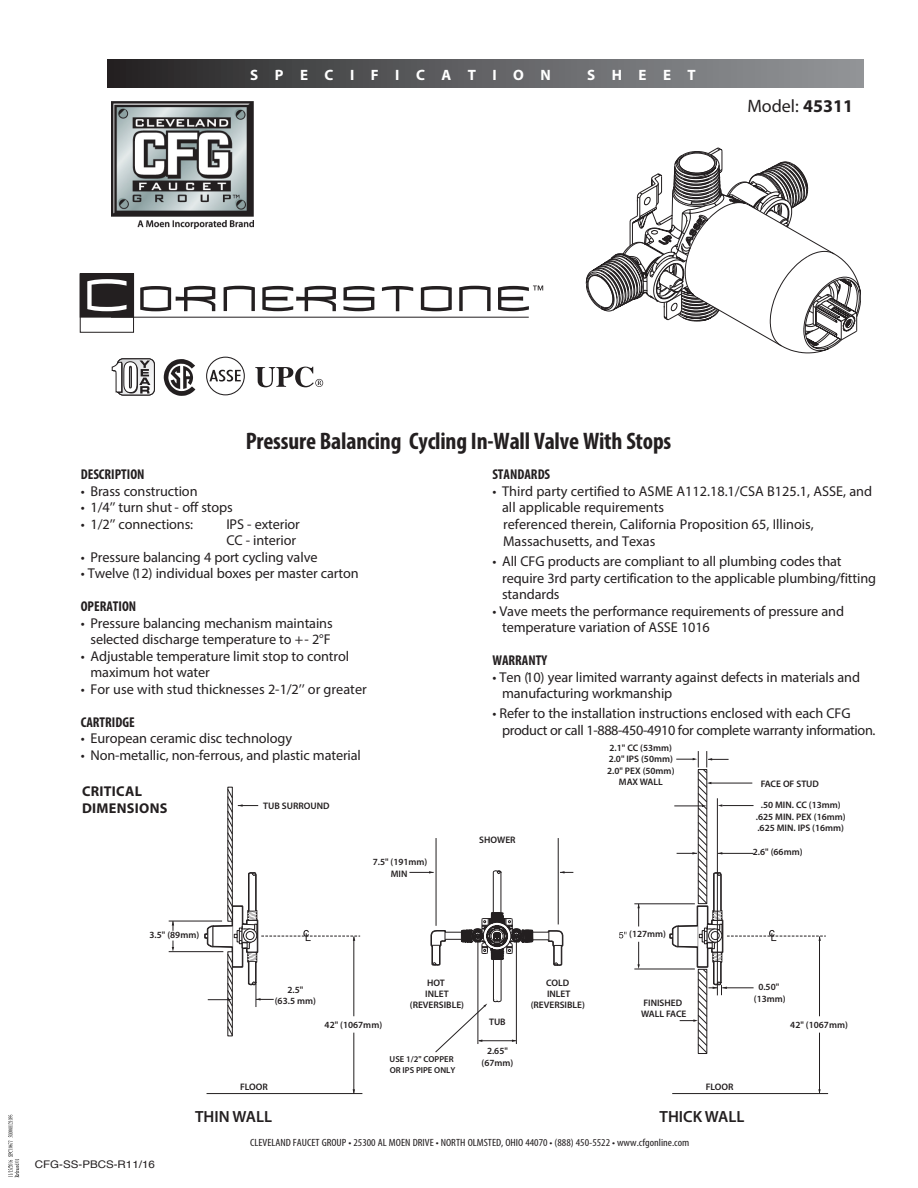
<style>
.page{position:relative;width:918px;height:1188px;background:#fff}
.page>*{position:absolute;margin:0;border:0;box-sizing:border-box;transform-origin:0 0}
.t1{font:700 condensed 24px "Myriad Pro";letter-spacing:-.01em;color:#231f20}
.t2{font:18px "Myriad Pro";color:#231f20}
.t3{font:600 16.2px "Myriad Pro";color:#231f20}
.t4{font:700 15px "Myriad Pro";letter-spacing:1.1em;color:#fff}
.t5{font:14.25px/16.5px "Myriad Pro";letter-spacing:-.01em;color:#231f20}
.t6{font:700 condensed 14.25px "Myriad Pro";color:#231f20}
.t7{font:700 14.25px/16.5px "Myriad Pro";letter-spacing:.02em;color:#231f20}
.t8{font:condensed 10.5px "Myriad Pro";color:#231f20;scale:1.1 1}
.t9{font:10.5px "Helvetica";color:#231f20;scale:1.1 1}
.t10{font:600 9.45px/11.4px "Myriad Pro";color:#231f20;text-align:center}
.t11{font:600 8.7px/10.4px "Myriad Pro";color:#231f20}
.s1{font-weight:700}
</style>
<div class="page">
<div style="left:108px;top:59px;width:756px;height:28px;background:linear-gradient(to right,#282627,#96999d)"></div>
<img style="left:111px;top:102px;width:142px;height:126px">
<div style="left:80px;top:274px;width:54px;height:59px;border:1px solid #231f20"></div>
<div style="left:80px;top:274px;width:54px;height:43px;background:#231f20"></div>
<hr style="left:111px;top:317px;width:418px;height:1px;background:#231f20">
<svg style="left:87px;top:279px;width:40px;height:32px"></svg>
<svg style="left:140px;top:286px;width:75px;height:25px"></svg>
<svg style="left:224px;top:286px;width:31px;height:25px"></svg>
<svg style="left:262px;top:286px;width:74px;height:25px"></svg>
<svg style="left:344px;top:286px;width:30px;height:25px"></svg>
<svg style="left:382px;top:286px;width:31px;height:25px"></svg>
<svg style="left:421px;top:286px;width:31px;height:25px"></svg>
<svg style="left:459px;top:286px;width:32px;height:25px"></svg>
<svg style="left:498px;top:286px;width:45px;height:25px"></svg>
<svg style="left:164px;top:359px;width:31px;height:37px"></svg>
<div style="left:117px;top:358px;width:38px;height:38px;border:1px solid #231f20;border-radius:6px"></div>
<svg style="left:112px;top:359px;width:42px;height:36px"></svg>
<svg style="left:209px;top:370px;width:32px;height:12px"></svg>
<div style="left:206px;top:357px;width:39px;height:38px;border:1px solid #231f20;border-radius:50%"></div>
<svg style="left:255px;top:367px;width:68px;height:20px"></svg>
<hr style="left:672px;top:1093px;width:156px;height:1px;background:#231f20">
<hr style="left:634px;top:969px;width:61px;height:1px;background:#231f20">
<hr style="left:634px;top:904px;width:61px;height:1px;background:#231f20">
<hr style="left:819px;top:1033px;width:1px;height:60px;background:#231f20">
<hr style="left:207px;top:1093px;width:155px;height:1px;background:#231f20">
<svg style="left:172px;top:941px;width:2px;height:10px"></svg>
<svg style="left:172px;top:922px;width:2px;height:9px"></svg>
<hr style="left:169px;top:951px;width:54px;height:1px;background:#231f20">
<hr style="left:169px;top:921px;width:53px;height:1px;background:#231f20">
<hr style="left:354px;top:1033px;width:1px;height:60px;background:#231f20">
<svg style="left:203px;top:788px;width:157px;height:248px"></svg>
<svg style="left:244px;top:929px;width:13px;height:13px"></svg>
<div style="left:243px;top:929px;width:14px;height:14px;border:1px solid #231f20;border-radius:50%"></div>
<div style="left:246px;top:932px;width:8px;height:8px;background:#fff;border-radius:50%"></div>
<div style="left:246px;top:931px;width:8px;height:9px;border:1px solid #231f20;border-radius:50%"></div>
<hr style="left:436px;top:838px;width:1px;height:88px;background:#231f20">
<hr style="left:558px;top:838px;width:1px;height:86px;background:#231f20">
<svg style="left:637px;top:904px;width:3px;height:22px"></svg>
<svg style="left:637px;top:942px;width:3px;height:27px"></svg>
<svg style="left:668px;top:751px;width:158px;height:303px"></svg>
<svg style="left:619px;top:932px;width:8px;height:6px"></svg>
<svg style="left:409px;top:869px;width:164px;height:184px"></svg>
<svg style="left:586px;top:148px;width:271px;height:201px"></svg>
<svg style="left:8px;top:1115px;width:11px;height:62px"></svg>
<p class="t4" style="left:250px;top:65px;width:302px">SPECIFICATION</p>
<p class="t4" style="left:587px;top:65px;width:110px">SHEET</p>
<p class="t2" style="left:747px;top:95px;width:107px">Model: <span class="s1">45311</span></p>
<p class="t1" style="left:246px;top:426px;width:427px">Pressure Balancing Cycling In-Wall Valve With Stops</p>
<p class="t6" style="left:81px;top:466px;width:65px">DESCRIPTION</p>
<p class="t5" style="left:81px;top:482px;width:118px">• Brass construction</p>
<p class="t5" style="left:81px;top:499px;width:154px">• 1/4’’ turn shut - off stops</p>
<p class="t5" style="left:81px;top:515px;width:114px">• 1/2’’ connections:</p>
<p class="t5" style="left:226px;top:515px;width:75px">IPS - exterior<br>CC - interior</p>
<p class="t5" style="left:81px;top:548px;width:238px">• Pressure balancing 4 port cycling valve</p>
<p class="t5" style="left:81px;top:565px;width:279px">• Twelve (12) individual boxes per master carton</p>
<p class="t6" style="left:81px;top:598px;width:57px">OPERATION</p>
<p class="t5" style="left:81px;top:614px;width:253px;text-align:center">• Pressure balancing mechanism maintains selected discharge temperature to +- 2°F</p>
<p class="t5" style="left:91px;top:647px;width:260px;text-indent:-10px">• Adjustable temperature limit stop to control maximum hot water</p>
<p class="t5" style="left:81px;top:680px;width:288px">• For use with stud thicknesses 2-1/2’’ or greater</p>
<p class="t6" style="left:81px;top:713px;width:56px">CARTRIDGE</p>
<p class="t5" style="left:81px;top:730px;width:213px">• European ceramic disc technology</p>
<p class="t5" style="left:81px;top:746px;width:282px">• Non-metallic, non-ferrous, and plastic material</p>
<p class="t7" style="left:82px;top:783px;width:87px">CRITICAL<br>DIMENSIONS</p>
<p class="t10" style="left:263px;top:800px;width:68px">TUB SURROUND</p>
<p class="t6" style="left:492px;top:466px;width:59px">STANDARDS</p>
<p class="t5" style="left:502px;top:482px;width:372px;text-indent:-10px">• Third party certified to ASME A112.18.1/CSA B125.1, ASSE, and all applicable requirements</p>
<p class="t5" style="left:503px;top:516px;width:312px">referenced therein, California Proposition 65, Illinois,<br>Massachusetts, and Texas</p>
<p class="t5" style="left:502px;top:553px;width:375px;text-indent:-10px">• All CFG products are compliant to all plumbing codes that require 3rd party certification to the applicable plumbing/fitting standards</p>
<p class="t5" style="left:492px;top:602px;width:353px">• Vave meets the performance requirements of pressure and</p>
<p class="t5" style="left:502px;top:619px;width:209px">temperature variation of ASSE 1016</p>
<p class="t6" style="left:492px;top:651px;width:56px">WARRANTY</p>
<p class="t5" style="left:502px;top:668px;width:359px;text-indent:-10px">• Ten (10) year limited warranty against defects in materials and manufacturing workmanship</p>
<p class="t5" style="left:502px;top:705px;width:375px;text-indent:-10px">• Refer to the installation instructions enclosed with each CFG product or call 1-888-450-4910 for complete warranty information.</p>
<p class="t10" style="left:607px;top:742px;width:69px">2.1" CC (53mm)<br>2.0" IPS (50mm)<br>2.0" PEX (50mm)<br>MAX WALL</p>
<p class="t10" style="left:761px;top:778px;width:60px">FACE OF STUD</p>
<p class="t10" style="left:756px;top:799px;width:91px">.50 MIN. CC (13mm) .625 MIN. PEX (16mm) .625 MIN. IPS (16mm)</p>
<p class="t10" style="left:479px;top:834px;width:38px">SHOWER</p>
<p class="t10" style="left:753px;top:846px;width:51px">2.6" (66mm)</p>
<p class="t10" style="left:373px;top:856px;width:56px">7.5" (191mm)<br>MIN</p>
<p class="t10" style="left:150px;top:929px;width:51px">3.5" (89mm)</p>
<p class="t10" style="left:629px;top:928px;width:38px">(127mm)</p>
<p class="t10" style="left:275px;top:984px;width:43px">2.5"<br>(63.5 mm)</p>
<p class="t10" style="left:240px;top:1080px;width:29px">FLOOR</p>
<p class="t10" style="left:325px;top:1019px;width:59px">42" (1067mm)</p>
<p class="t10" style="left:410px;top:976px;width:56px">HOT<br>INLET (REVERSIBLE)</p>
<p class="t10" style="left:531px;top:976px;width:56px">COLD<br>INLET (REVERSIBLE)</p>
<p class="t10" style="left:754px;top:981px;width:33px">0.50" (13mm)</p>
<p class="t10" style="left:641px;top:997px;width:47px;text-align:left">FINISHED<br>WALL FACE</p>
<p class="t10" style="left:489px;top:1016px;width:18px">TUB</p>
<p class="t10" style="left:790px;top:1019px;width:59px">42" (1067mm)</p>
<p class="t11" style="left:390px;top:1054px;width:67px">USE 1/2" COPPER<br>OR IPS PIPE ONLY</p>
<p class="t10" style="left:482px;top:1045px;width:33px">2.65" (67mm)</p>
<p class="t10" style="left:706px;top:1080px;width:29px">FLOOR</p>
<p class="t3" style="left:195px;top:1106px;width:78px">THIN WALL</p>
<p class="t3" style="left:660px;top:1106px;width:86px">THICK WALL</p>
<p class="t9" style="left:35px;top:1157px;width:111px">CFG-SS-PBCS-R11/16</p>
<p class="t8" style="left:250px;top:1136px;width:401px">CLEVELAND FAUCET GROUP • 25300 AL MOEN DRIVE • NORTH OLMSTED, OHIO 44070 • (888) 450-5522 • www.cfgonline.com</p>
</div>
